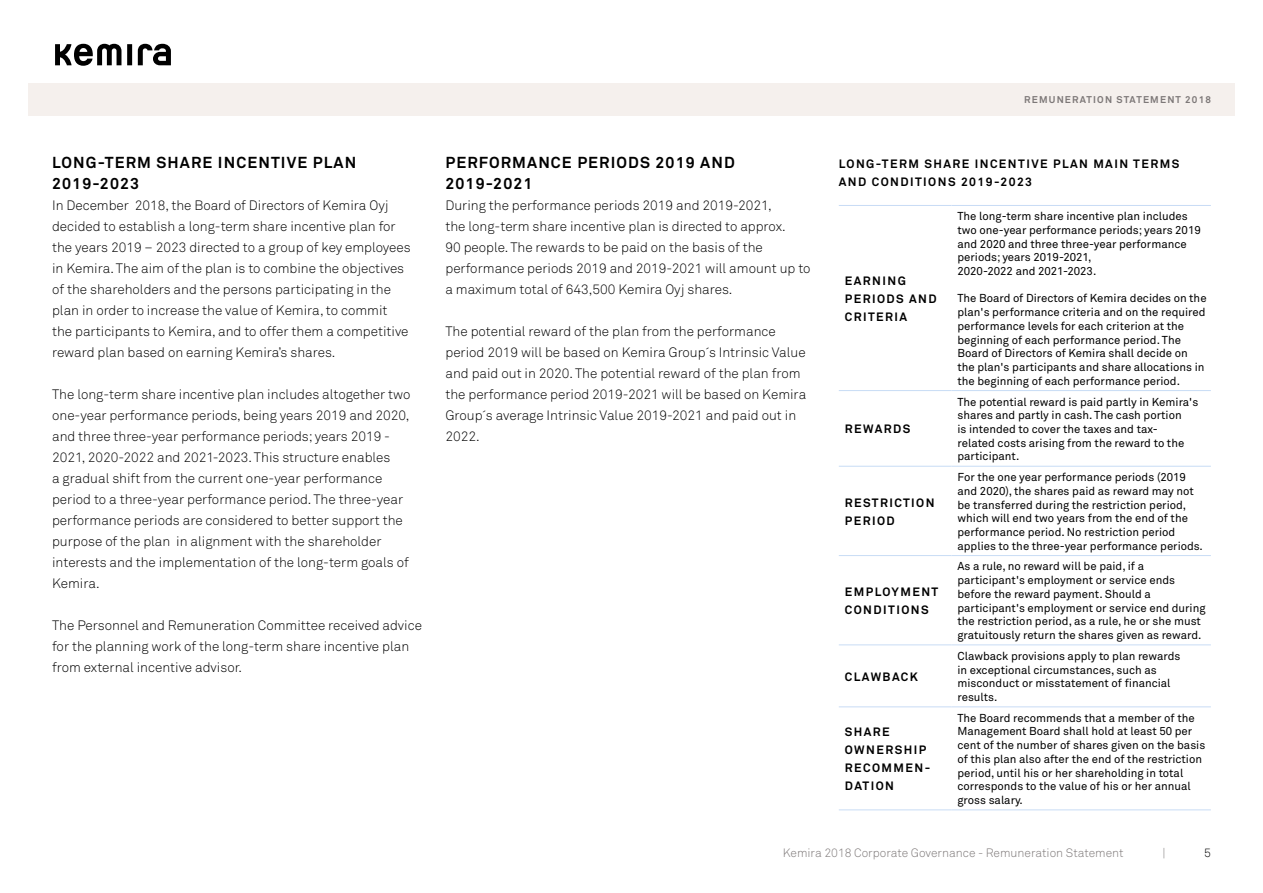
<style>
.page{position:relative;width:1263px;height:893px;background:#fff}
.page>*{position:absolute;margin:0;border:0;box-sizing:border-box;transform-origin:0 0}
.t1{font:700 15.75px "Akkurat Pro";letter-spacing:.07em;color:#000}
.t2{font:13.5px/21px "Akkurat Light Pro";color:#000}
.t3{font:700 12px/18px "Akkurat Pro";letter-spacing:.12em;color:#000}
.t4{font:12px "Akkurat Light Pro";color:#7d7878}
.t5{font:12px "Akkurat Light Pro";color:#000}
.t6{font:11.4px/13.6px "Akkurat Pro";color:#000}
.t7{font:700 9.75px "Akkurat Pro";letter-spacing:.12em;color:#7d7878}
</style>
<div class="page">
<div style="left:28px;top:83px;width:1207px;height:33px;background:#f5f0ed"></div>
<svg style="left:121px;top:44px;width:50px;height:22px"></svg>
<div style="left:127px;top:44px;width:5px;height:21px;background:#000"></div>
<svg style="left:138px;top:44px;width:33px;height:21px"></svg>
<svg style="left:55px;top:44px;width:66px;height:22px"></svg>
<hr style="left:839px;top:390px;width:112px;height:1px;background:#c8dcf5">
<hr style="left:951px;top:390px;width:260px;height:1px;background:#c8dcf5">
<hr style="left:839px;top:466px;width:112px;height:1px;background:#c8dcf5">
<hr style="left:951px;top:466px;width:260px;height:1px;background:#c8dcf5">
<hr style="left:839px;top:555px;width:112px;height:1px;background:#c8dcf5">
<hr style="left:951px;top:555px;width:260px;height:1px;background:#c8dcf5">
<hr style="left:839px;top:645px;width:112px;height:1px;background:#c8dcf5">
<hr style="left:951px;top:645px;width:260px;height:1px;background:#c8dcf5">
<hr style="left:839px;top:707px;width:112px;height:1px;background:#c8dcf5">
<hr style="left:839px;top:810px;width:112px;height:1px;background:#c8dcf5">
<hr style="left:951px;top:707px;width:260px;height:1px;background:#c8dcf5">
<hr style="left:951px;top:810px;width:260px;height:1px;background:#c8dcf5">
<hr style="left:839px;top:205px;width:112px;height:1px;background:#c8dcf5">
<hr style="left:951px;top:205px;width:260px;height:1px;background:#c8dcf5">
<p class="t1" style="left:52px;top:153px;width:206px">LONG-TERM SHARE INCENTI</p>
<p class="t1" style="left:287px;top:153px;width:59px">VE PLAN</p>
<p class="t1" style="left:52px;top:174px;width:89px">2019-2023</p>
<p class="t2" style="left:52px;top:195px;width:360px">In December 2018, the Board of Directors of Kemira Oyj decided to establish a long-term share incentive plan for the years 2019 – 2023 directed to a group of key employees in Kemira. The aim of the plan is to combine the objectives of the shareholders and the persons participating in the plan in order to increase the value of Kemira, to commit the participants to Kemira, and to offer them a competitive reward plan based on earning Kemira’s shares.</p>
<p class="t2" style="left:52px;top:384px;width:360px">The long-term share incentive plan includes altogether two one-year performance periods, being years 2019 and 2020, and three three-year performance periods; years 2019 - 2021, 2020-2022 and 2021-2023. This structure enables<br>a gradual shift from the current one-year performance period to a three-year performance period. The three-year performance periods are considered to better support the purpose of the plan in alignment with the shareholder interests and the implementation of the long-term goals of Kemira.</p>
<p class="t2" style="left:52px;top:615px;width:371px">The Personnel and Remuneration Committee received advice for the planning work of the long-term share incentive plan from external incentive advisor.</p>
<p class="t1" style="left:445px;top:153px;width:80px">PERFORMAN</p>
<p class="t1" style="left:551px;top:153px;width:185px">CE PERIODS 2019 AN D</p>
<p class="t1" style="left:445px;top:174px;width:89px">2019-2021</p>
<p class="t2" style="left:445px;top:195px;width:367px">During the performance periods 2019 and 2019-2021,<br>the long-term share incentive plan is directed to approx.<br>90 people. The rewards to be paid on the basis of the performance periods 2019 and 2019-2021 will amount up to a maximum total of 643,500 Kemira Oyj shares.</p>
<p class="t2" style="left:445px;top:321px;width:362px">The potential reward of the plan from the performance period 2019 will be based on Kemira Group´s Intrinsic Value and paid out in 2020. The potential reward of the plan from the performance period 2019-2021 will be based on Kemira Group´s average Intrinsic Value 2019-2021 and paid out in 2022.</p>
<p class="t7" style="left:1024px;top:93px;width:188px">REMUNERATION STATEMENT 2018</p>
<p class="t3" style="left:839px;top:154px;width:169px">LONG-TERM SHARE INCENTI</p>
<p class="t3" style="left:1031px;top:154px;width:72px">VE PLAN MAIN</p>
<p class="t3" style="left:1133px;top:154px;width:48px">TERMS</p>
<p class="t3" style="left:839px;top:172px;width:80px">AND CONDITION</p>
<p class="t3" style="left:948px;top:172px;width:86px">S 2019-2023</p>
<p class="t3" style="left:845px;top:272px;width:93px;text-indent:53px">G<br>PERIODS AN D<br>CRITE</p>
<p class="t3" style="left:845px;top:272px;width:36px">EARNIN</p>
<p class="t3" style="left:885px;top:308px;width:17px">RIA</p>
<p class="t3" style="left:845px;top:420px;width:67px">REWARDS</p>
<p class="t3" style="left:845px;top:493px;width:67px">RESTRI CTION<br>PERIOD</p>
<p class="t3" style="left:845px;top:583px;width:66px">EM PLOYMENT<br>CON DITION</p>
<p class="t3" style="left:921px;top:601px;width:9px">S</p>
<p class="t3" style="left:845px;top:667px;width:75px">CLAWBACK</p>
<p class="t3" style="left:845px;top:723px;width:83px">SHARE<br>OWNERSHI P<br>RECOMMEN</p>
<p class="t3" style="left:925px;top:759px;width:7px">-</p>
<p class="t3" style="left:845px;top:777px;width:19px">DATION</p>
<p class="t6" style="left:957px;top:210px;width:245px">The long-term share incentive plan includes two one-year performance periods; years 2019 and 2020 and three three-year performance periods; years 2019-2021,<br>2020-2022 and 2021-2023.</p>
<p class="t6" style="left:957px;top:292px;width:251px">The Board of Directors of Kemira decides on the plan's performance criteria and on the required performance levels for each criterion at the beginning of each performance period. The Board of Directors of Kemira shall decide on the plan's participants and share allocations in the beginning of each performance period.</p>
<p class="t6" style="left:957px;top:395px;width:242px">The potential reward is paid partly in Kemira's shares and partly in cash. The cash portion<br>is intended to cover the taxes and tax-<br>related costs arising from the reward to the participant.</p>
<p class="t6" style="left:957px;top:471px;width:247px">For the one year performance periods (2019 and 2020), the shares paid as reward may not be transferred during the restriction period, which will end two years from the end of the performance period. No restriction period applies to the three-year performance periods.</p>
<p class="t6" style="left:957px;top:560px;width:249px">As a rule, no reward will be paid, if a participant's employment or service ends before the reward payment. Should a participant's employment or service end during the restriction period, as a rule, he or she must gratuitously return the shares given as reward.</p>
<p class="t6" style="left:957px;top:649px;width:224px">Clawback provisions apply to plan rewards in exceptional circumstances, such as misconduct or misstatement of financial results.</p>
<p class="t6" style="left:957px;top:711px;width:249px">The Board recommends that a member of the Management Board shall hold at least 50 per cent of the number of shares given on the basis of this plan also after the end of the restriction period, until his or her shareholding in total corresponds to the value of his or her annual gross salary.</p>
<p class="t4" style="left:783px;top:846px;width:342px">Kemira 2018 Corporate Governance - Remuneration Statement</p>
<p class="t4" style="left:1162px;top:846px;width:5px">|</p>
<p class="t5" style="left:1204px;top:846px;width:8px">5</p>
</div>
